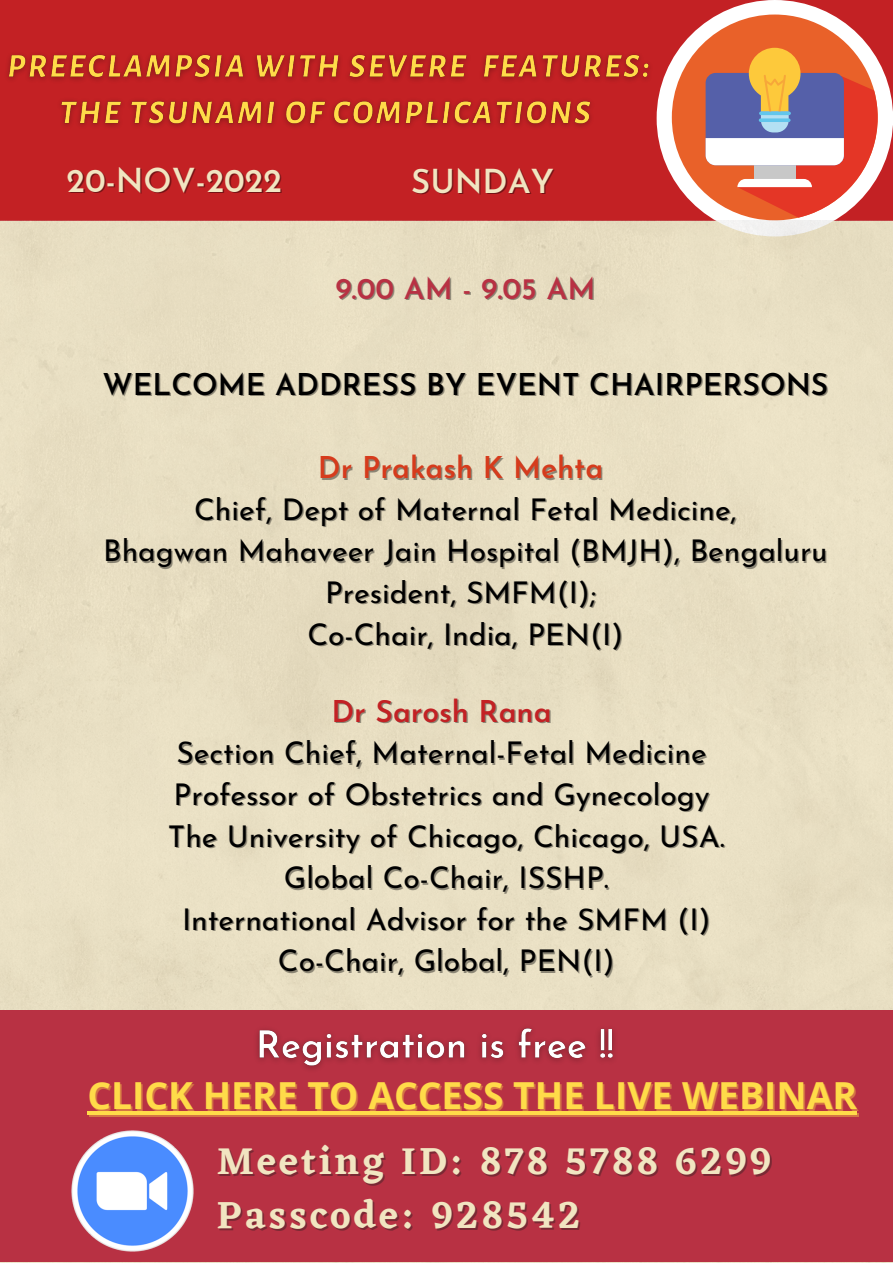
<style>
.page{position:relative;width:893px;height:1264px;background:#fff}
.page>*{position:absolute;margin:0;border:0;box-sizing:border-box;transform-origin:0 0}
.t1{font:600 39px/54px "Eczar";letter-spacing:.08em;color:#f1e5c1}
.t2{font:700 37.2px "Open Sans";color:#ffdb49}
.t3{font:600 33px "Josefin Sans";color:#f1e5c1}
.t4{font:30px/41.5px "Josefin Sans";color:#000;text-align:center}
.t5{font:600 30px "Josefin Sans";color:#000}
.t6{font:600 30px "Josefin Sans";color:#d63b1c}
.t7{font:600 30px "Josefin Sans";color:#b83143}
.t8{font:600 30px "Josefin Sans";color:#c32124}
</style>
<div class="page">
<div style="left:0;top:0;width:892px;height:220px;background:#c32124"></div>
<svg style="left:656px;top:0;width:236px;height:236px;fill:#fff"></svg>
<svg style="left:671px;top:15px;width:206px;height:205px"></svg>
<div style="left:0;top:1010px;width:892px;height:252px;background:#b83143"></div>
<img style="left:72px;top:1130px;width:121px;height:121px">
<hr style="left:89px;top:1112px;width:769px;height:4px;background:#ffdb49;opacity:.4">
<hr style="left:87px;top:1111px;width:770px;height:3px;background:#ffdb49">
<img style="left:7px;top:54px;width:653px;height:85px">
<img style="left:257px;top:1028px;width:358px;height:42px">
<p class="t3" style="left:67px;top:167px;width:217px">20-NOV-2022</p>
<p class="t3" style="left:411px;top:168px;width:144px">SUNDAY</p>
<p class="t7" style="left:335px;top:276px;width:261px">9.00 AM - 9.05 AM</p>
<p class="t5" style="left:102px;top:372px;width:727px">WELCOME ADDRESS BY EVENT CHAIRPERSONS</p>
<p class="t6" style="left:318px;top:456px;width:287px">Dr Prakash K Mehta</p>
<p class="t4" style="left:103px;top:491px;width:726px">Chief, Dept of Maternal Fetal Medicine,<br>Bhagwan Mahaveer Jain Hospital (BMJH), Bengaluru President, SMFM(I);<br>Co-Chair, India, PEN(I)</p>
<p class="t8" style="left:331px;top:699px;width:222px">Dr Sarosh Rana</p>
<p class="t4" style="left:168px;top:735px;width:558px">Section Chief, Maternal-Fetal Medicine Professor of Obstetrics and Gynecology The University of Chicago, Chicago, USA.<br>Global Co-Chair, ISSHP.<br>International Advisor for the SMFM (I)<br>Co-Chair, Global, PEN(I)</p>
<p class="t2" style="left:87px;top:1069px;width:771px">CLICK HERE TO ACCESS THE LIVE WEBINAR</p>
<h1 class="t1" style="left:217px;top:1133px;width:556px">Meeting ID: 878 5788 6299<br>Passcode: 928542</h1>
</div>
